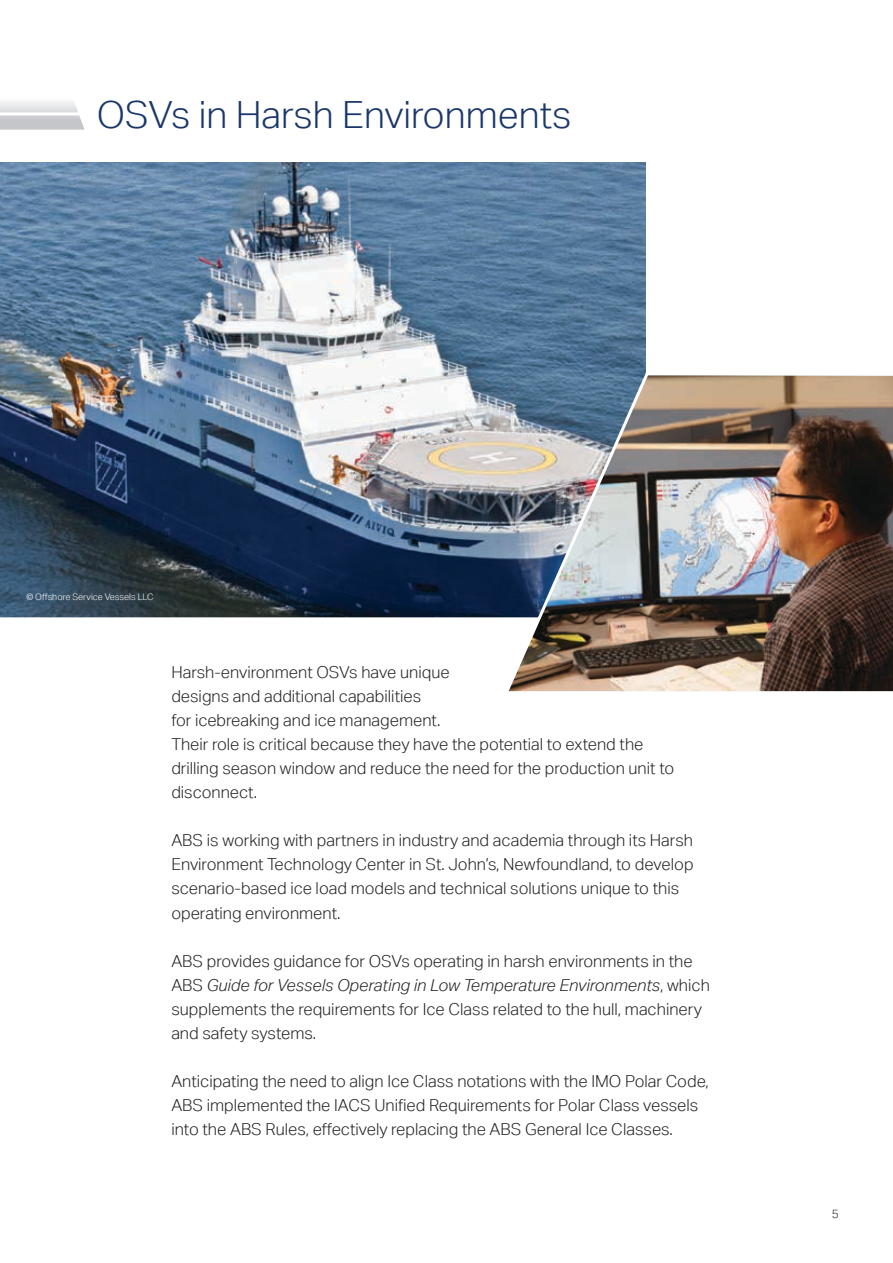
<style>
.page{position:relative;width:893px;height:1263px;background:#fff}
.page>*{position:absolute;margin:0;border:0;box-sizing:border-box;transform-origin:0 0}
.t1{font:300 37.5px "Aktiv Grotesk";color:#1a3769}
.t2{font:300 16.5px/24px "Aktiv Grotesk";color:#231f20}
.t3{font:300 12px "Aktiv Grotesk";color:#231f20}
.t4{font:300 9px "Aktiv Grotesk";color:#fff}
.s1{font-style:italic}
</style>
<div class="page">
<img style="left:0;top:162px;width:645px;height:455px">
<svg style="left:0;top:102px;width:84px;height:28px;background:#d7d7d9"></svg>
<hr style="left:0;top:112px;width:87px;height:3px;background:#fff">
<img style="left:673px;top:375px;width:220px;height:316px">
<img style="left:496px;top:319px;width:177px;height:373px">
<h1 class="t1" style="left:97px;top:93px;width:476px">OSVs in Harsh Environments</h1>
<p class="t4" style="left:26px;top:592px;width:129px">© Offshore Service Vessels LLC</p>
<p class="t2" style="left:171px;top:660px;width:504px">Harsh-environment OSVs have unique<br>designs and additional capabilities<br>for icebreaking and ice management.<br>Their role is critical because they have the potential to extend the drilling season window and reduce the need for the production unit to disconnect.</p>
<p class="t2" style="left:171px;top:829px;width:524px">ABS is working with partners in industry and academia through its Harsh Environment Technology Center in St. John’s, Newfoundland, to develop scenario-based ice load models and technical solutions unique to this operating environment.</p>
<p class="t2" style="left:171px;top:949px;width:540px">ABS provides guidance for OSVs operating in harsh environments in the ABS <span class="s1">Guide for Vessels Operating in Low Temperature Environments</span>, which supplements the requirements for Ice Class related to the hull, machinery and safety systems.</p>
<p class="t2" style="left:171px;top:1069px;width:539px">Anticipating the need to align Ice Class notations with the IMO Polar Code,<br>ABS implemented the IACS Unified Requirements for Polar Class vessels into the ABS Rules, effectively replacing the ABS General Ice Classes.</p>
<p class="t3" style="left:832px;top:1206px;width:9px">5</p>
</div>
